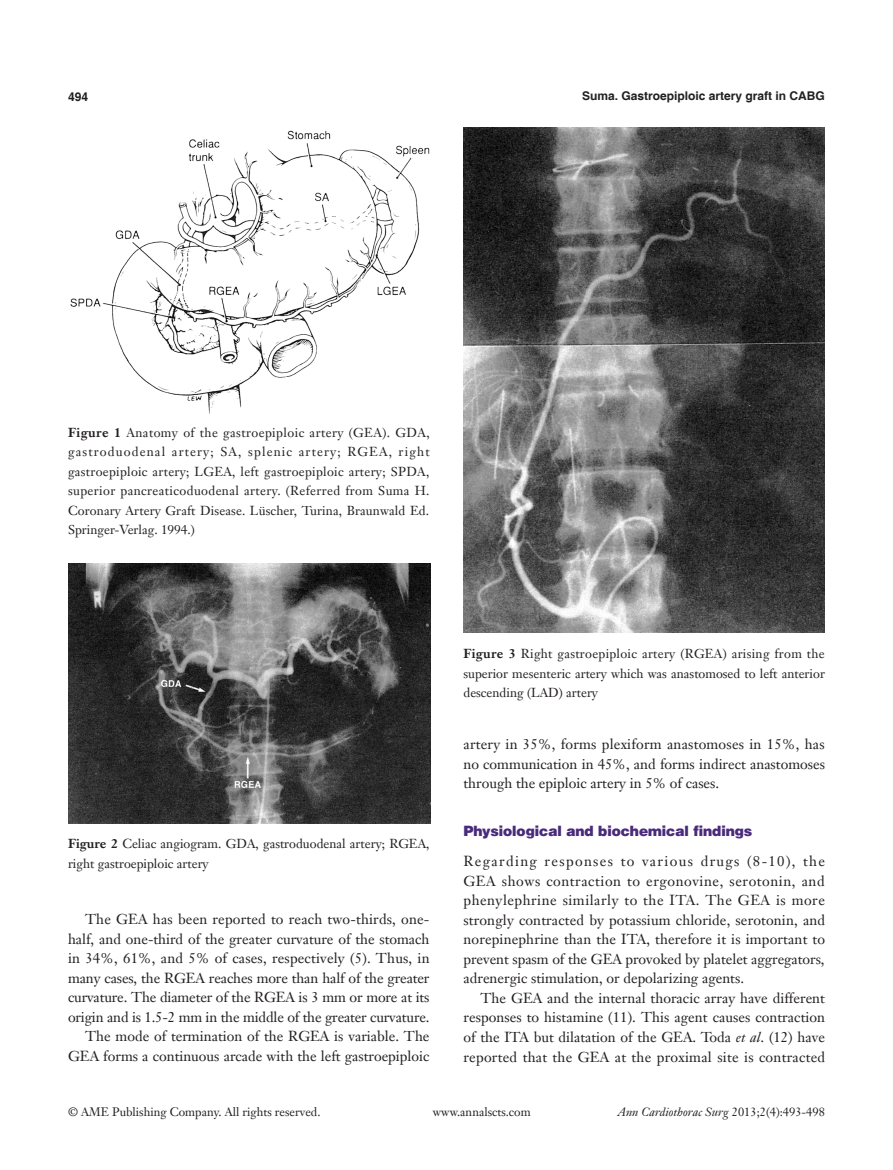
<style>
.page{position:relative;width:893px;height:1170px;background:#fff}
.page>*{position:absolute;margin:0;border:0;box-sizing:border-box;transform-origin:0 0}
.t1{font:14.25px/19.5px "Janson Text LT";color:#231f20;text-align:justify}
.t2{font:900 14.25px "Helvetica";color:#4a2a7b}
.ScriptLineNumbers{font:12.75px/19.5px "Janson Text LT";color:#231f20;text-align:justify}
.t3{font:12px "Janson Text LT";color:#231f20}
.t4{font:700 12px "Helvetica";color:#231f20}
.t5{font:italic 12px "Janson Text LT";color:#231f20}
.s1{font-weight:700}
.s2{font-style:italic}
.s3{font-style:normal}
</style>
<div class="page">
<img style="left:70px;top:130px;width:360px;height:284px">
<img style="left:68px;top:563px;width:362px;height:260px">
<img style="left:463px;top:128px;width:362px;height:504px">
<p class="t4" style="left:68px;top:89px;width:22px">494</p>
<p class="t4" style="left:582px;top:88px;width:244px">Suma. Gastroepiploic artery graft in CABG</p>
<p class="ScriptLineNumbers" style="left:68px;top:422px;width:363px"><span class="s1">Figure 1</span> Anatomy of the gastroepiploic artery (GEA). GDA, gastroduodenal artery; SA, splenic artery; RGEA, right gastroepiploic artery; LGEA, left gastroepiploic artery; SPDA, superior pancreaticoduodenal artery. (Referred from Suma H.<br>Coronary Artery Graft Disease. Lüscher, Turina, Braunwald Ed.<br>Springer-Verlag. 1994.)</p>
<p class="ScriptLineNumbers" style="left:68px;top:833px;width:363px"><span class="s1">Figure 2</span> Celiac angiogram. GDA, gastroduodenal artery; RGEA, right gastroepiploic artery</p>
<p class="t1" style="left:68px;top:909px;width:363px;text-indent:17px">The GEA has been reported to reach two-thirds, one&shy;half, and one-third of the greater curvature of the stomach in 34%, 61%, and 5% of cases, respectively (5). Thus, in many cases, the RGEA reaches more than half of the greater curvature. The diameter of the RGEA is 3 mm or more at its origin and is 1.5-2 mm in the middle of the greater curvature.</p>
<p class="t1" style="left:68px;top:1026px;width:363px;text-align:right">The mode of termination of the RGEA is variable. The<br>GEA forms a continuous arcade with the left gastroepiploic</p>
<p class="ScriptLineNumbers" style="left:463px;top:644px;width:363px"><span class="s1">Figure 3</span> Right gastroepiploic artery (RGEA) arising from the superior mesenteric artery which was anastomosed to left anterior descending (LAD) artery</p>
<p class="t1" style="left:463px;top:734px;width:363px">artery in 35%, forms plexiform anastomoses in 15%, has no communication in 45%, and forms indirect anastomoses through the epiploic artery in 5% of cases.</p>
<p class="t2" style="left:463px;top:822px;width:290px">Physiological and biochemical findings</p>
<p class="t1" style="left:463px;top:851px;width:363px">Regarding responses to various drugs (8-10), the GEA shows contraction to ergonovine, serotonin, and phenylephrine similarly to the ITA. The GEA is more strongly contracted by potassium chloride, serotonin, and norepinephrine than the ITA, therefore it is important to prevent spasm of the GEA provoked by platelet aggregators, adrenergic stimulation, or depolarizing agents.</p>
<p class="t1" style="left:463px;top:988px;width:363px;text-indent:17px">The GEA and the internal thoracic array have different responses to histamine (11). This agent causes contraction of the ITA but dilatation of the GEA. Toda <span class="s2">et al</span>. (12) have reported that the GEA at the proximal site is contracted</p>
<p class="t3" style="left:68px;top:1104px;width:254px">© AME Publishing Company. All rights reserved.</p>
<p class="t3" style="left:433px;top:1104px;width:99px">www.annalscts.com</p>
<p class="t5" style="left:618px;top:1104px;width:209px">Ann Cardiothorac Surg <span class="s3">2013;2(4):493-498</span></p>
</div>
